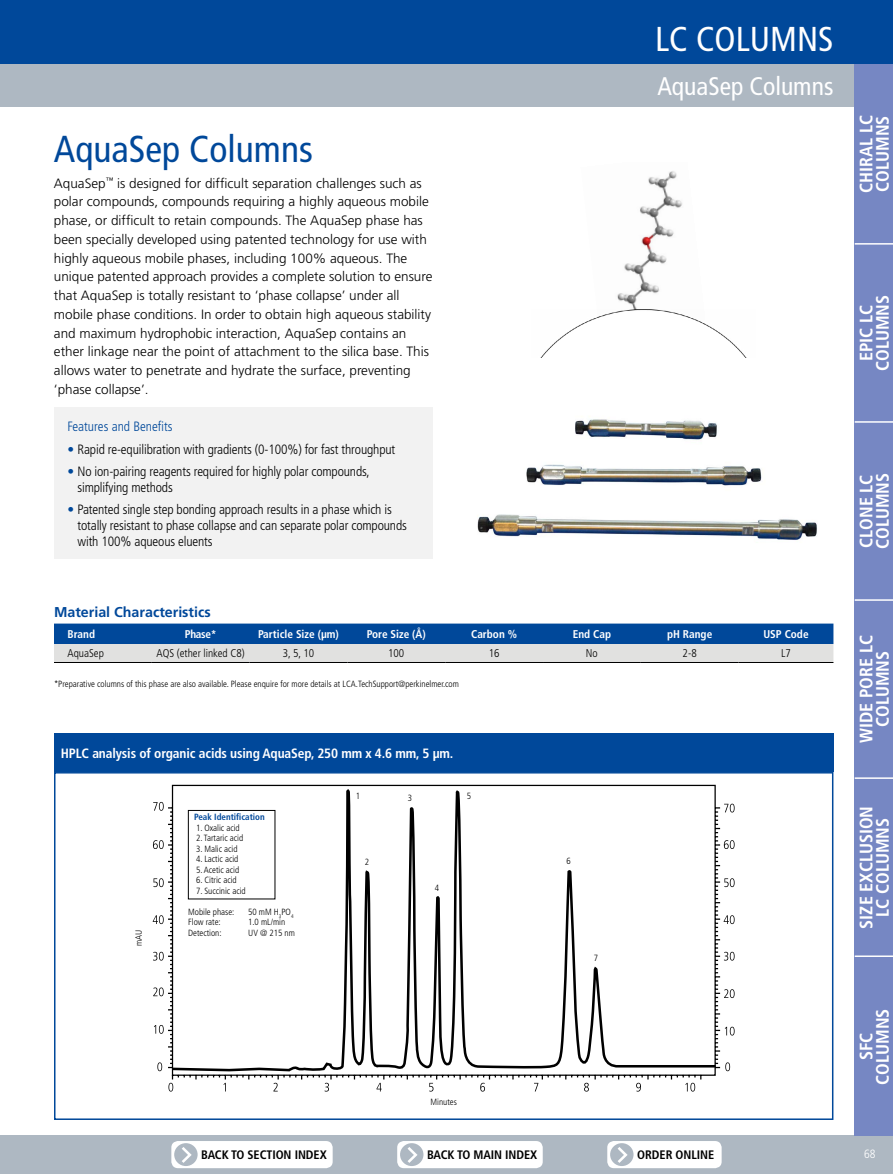
<style>
.page{position:relative;width:893px;height:1174px;background:#fff}
.page>*{position:absolute;margin:0;border:0;box-sizing:border-box;transform-origin:0 0}
.t1{font:condensed 37.5px "Frutiger LT Std";color:#00489a}
.t2{font:condensed 34.5px "Frutiger LT Std";color:#fff}
.t3{font:condensed 25.5px "Frutiger LT Std";color:#fff}
.t4{font:700 condensed 18px/16.5px "Frutiger LT Std";color:#fff;text-align:center}
.t5{font:700 14.25px "Frutiger LT";color:#00489a}
.t6{font:300 13.5px/18.8px "Frutiger LT";color:#000}
.t7{font:300 condensed 13.5px/15.8px "Frutiger LT Std";letter-spacing:-.01em;color:#000}
.t8{font:700 condensed 13.5px "Frutiger LT Std";letter-spacing:-.01em;color:#fff}
.t9{font:300 condensed 13.5px "Frutiger LT Std";color:#00489a}
.t10{font:700 condensed 12.3px "Frutiger LT Std";letter-spacing:-.005em;color:#000}
.t11{font:300 condensed 12px "Frutiger LT Std";color:#fff}
.t12{font:700 condensed 11.25px "Frutiger LT Std";color:#fff}
.t13{font:300 condensed 11.25px "Frutiger LT Std";color:#000}
.t14{font:300 condensed 9px "Frutiger LT Std";color:#000}
.t15{font:700 condensed 9px "Frutiger LT Std";color:#00489a}
.s1{color:#00489a}
</style>
<div class="page">
<div style="left:0;top:1135px;width:893px;height:39px;background:#aeb8c2"></div>
<div style="left:0;top:64px;width:893px;height:42px;background:#aeb8c2"></div>
<div style="left:0;top:0;width:893px;height:64px;background:#00489a"></div>
<div style="left:54px;top:407px;width:378px;height:152px;background:#f2f2f2"></div>
<img style="left:575px;top:419px;width:242px;height:121px">
<svg style="left:54px;top:623px;width:779px;height:39px;background:#6b91bb"></svg>
<hr style="left:54px;top:662px;width:98px;height:1px;background:#000">
<hr style="left:152px;top:662px;width:98px;height:1px;background:#000">
<hr style="left:641px;top:662px;width:98px;height:1px;background:#000">
<hr style="left:739px;top:662px;width:94px;height:1px;background:#000">
<img style="left:617px;top:171px;width:66px;height:138px">
<img style="left:541px;top:309px;width:205px;height:48px">
<div style="left:54px;top:733px;width:779px;height:39px;background:#00489a"></div>
<svg style="left:170px;top:462px;width:548px;height:312px"></svg>
<svg style="left:168px;top:784px;width:553px;height:296px"></svg>
<svg style="left:724px;top:803px;width:11px;height:9px"></svg>
<svg style="left:724px;top:840px;width:11px;height:9px"></svg>
<svg style="left:724px;top:878px;width:11px;height:9px"></svg>
<svg style="left:724px;top:915px;width:11px;height:9px"></svg>
<svg style="left:724px;top:951px;width:11px;height:9px"></svg>
<svg style="left:724px;top:989px;width:11px;height:9px"></svg>
<svg style="left:725px;top:1026px;width:10px;height:9px"></svg>
<svg style="left:725px;top:1062px;width:5px;height:9px"></svg>
<svg style="left:153px;top:802px;width:11px;height:8px"></svg>
<svg style="left:153px;top:840px;width:11px;height:9px"></svg>
<svg style="left:153px;top:878px;width:11px;height:9px"></svg>
<svg style="left:153px;top:915px;width:11px;height:9px"></svg>
<svg style="left:153px;top:951px;width:11px;height:9px"></svg>
<svg style="left:153px;top:987px;width:11px;height:9px"></svg>
<svg style="left:154px;top:1025px;width:10px;height:8px"></svg>
<svg style="left:157px;top:1062px;width:5px;height:9px"></svg>
<svg style="left:168px;top:1082px;width:5px;height:9px"></svg>
<svg style="left:223px;top:1082px;width:3px;height:9px"></svg>
<svg style="left:273px;top:1082px;width:5px;height:9px"></svg>
<svg style="left:325px;top:1082px;width:4px;height:9px"></svg>
<svg style="left:376px;top:1082px;width:6px;height:9px"></svg>
<svg style="left:429px;top:1082px;width:4px;height:9px"></svg>
<svg style="left:480px;top:1082px;width:5px;height:9px"></svg>
<svg style="left:534px;top:1082px;width:4px;height:9px"></svg>
<svg style="left:584px;top:1082px;width:5px;height:9px"></svg>
<svg style="left:636px;top:1082px;width:5px;height:9px"></svg>
<svg style="left:685px;top:1082px;width:10px;height:9px"></svg>
<div style="left:188px;top:810px;width:87px;height:89px;border:1px solid #000"></div>
<div style="left:855px;top:64px;width:38px;height:1071px;background:#7687c3"></div>
<hr style="left:855px;top:243px;width:38px;height:2px;background:#fff">
<hr style="left:855px;top:599px;width:38px;height:2px;background:#fff">
<hr style="left:855px;top:777px;width:38px;height:2px;background:#fff">
<hr style="left:855px;top:421px;width:38px;height:2px;background:#fff">
<hr style="left:855px;top:955px;width:38px;height:2px;background:#fff">
<svg style="left:171px;top:1141px;width:162px;height:27px;background:#f3f4f6"></svg>
<div style="left:201px;top:1149px;width:127px;height:11px;background:#fff"></div>
<svg style="left:397px;top:1141px;width:146px;height:27px;background:#f2f3f5"></svg>
<div style="left:427px;top:1149px;width:112px;height:11px;background:#fff"></div>
<svg style="left:607px;top:1141px;width:115px;height:27px"></svg>
<div style="left:637px;top:1149px;width:81px;height:11px;background:#fff"></div>
<h2 class="t2" style="left:655px;top:19px;width:180px">LC COLUMNS</h2>
<h1 class="t1" style="left:54px;top:127px;width:260px">AquaSep Columns</h1>
<p class="t6" style="left:54px;top:174px;width:380px">AquaSep<sup>™</sup> is designed for difficult separation challenges such as polar compounds, compounds requiring a highly aqueous mobile phase, or difficult to retain compounds. The AquaSep phase has been specially developed using patented technology for use with highly aqueous mobile phases, including 100% aqueous. The unique patented approach provides a complete solution to ensure that AquaSep is totally resistant to ‘phase collapse’ under all mobile phase conditions. In order to obtain high aqueous stability and maximum hydrophobic interaction, AquaSep contains an ether linkage near the point of attachment to the silica base. This allows water to penetrate and hydrate the surface, preventing ‘phase collapse’.</p>
<p class="t9" style="left:67px;top:419px;width:107px">Features and Benefits</p>
<p class="t7" style="left:67px;top:441px;width:329px"><span class="s1">•</span> Rapid re-equilibration with gradients (0-100%) for fast throughput</p>
<p class="t7" style="left:77px;top:464px;width:294px;text-indent:-10px"><span class="s1">•</span> No ion-pairing reagents required for highly polar compounds, simplifying methods</p>
<p class="t7" style="left:77px;top:502px;width:331px;text-indent:-10px"><span class="s1">•</span> Patented single step bonding approach results in a phase which is totally resistant to phase collapse and can separate polar compounds with 100% aqueous eluents</p>
<h3 class="t3" style="left:657px;top:71px;width:178px">AquaSep Columns</h3>
<p class="t5" style="left:54px;top:603px;width:158px">Material Characteristics</p>
<p class="t12" style="left:68px;top:627px;width:29px">Brand</p>
<p class="t12" style="left:185px;top:627px;width:33px">Phase*</p>
<p class="t12" style="left:258px;top:627px;width:82px">Particle Size (µm)</p>
<p class="t12" style="left:367px;top:627px;width:61px">Pore Size (Å)</p>
<p class="t12" style="left:471px;top:627px;width:48px">Carbon %</p>
<p class="t12" style="left:573px;top:627px;width:40px">End Cap</p>
<p class="t12" style="left:667px;top:627px;width:47px">pH Range</p>
<p class="t12" style="left:763px;top:627px;width:47px">USP Code</p>
<p class="t13" style="left:67px;top:647px;width:38px">AquaSep</p>
<p class="t13" style="left:157px;top:647px;width:90px">AQS (ether linked C8)</p>
<p class="t13" style="left:283px;top:647px;width:33px">3, 5, 10</p>
<p class="t13" style="left:388px;top:647px;width:18px">100</p>
<p class="t13" style="left:489px;top:647px;width:12px">16</p>
<p class="t13" style="left:586px;top:647px;width:13px">No</p>
<p class="t13" style="left:683px;top:647px;width:16px">2-8</p>
<p class="t13" style="left:781px;top:647px;width:11px">L7</p>
<p class="t14" style="left:54px;top:678px;width:406px">*Preparative columns of this phase are also available. Please enquire for more details at LCA.TechSupport@perkinelmer.com</p>
<p class="t8" style="left:61px;top:745px;width:394px">HPLC analysis of organic acids using AquaSep, 250 mm x 4.6 mm, 5 µm.</p>
<p class="t14" style="left:134px;top:946px;width:18px;rotate:-90deg">mAU</p>
<p class="t15" style="left:194px;top:811px;width:72px">Peak Identification</p>
<p class="t14" style="left:196px;top:822px;width:45px">1. Oxalic acid</p>
<p class="t14" style="left:196px;top:833px;width:49px">2. Tartaric acid</p>
<p class="t14" style="left:196px;top:843px;width:43px">3. Malic acid</p>
<p class="t14" style="left:196px;top:854px;width:44px">4. Lactic acid</p>
<p class="t14" style="left:196px;top:864px;width:45px">5. Acetic acid</p>
<p class="t14" style="left:196px;top:875px;width:42px">6. Citric acid</p>
<p class="t14" style="left:196px;top:885px;width:51px">7. Succinic acid</p>
<p class="t14" style="left:188px;top:906px;width:48px">Mobile phase:</p>
<p class="t14" style="left:248px;top:906px;width:47px">50 mM H<sub>3</sub>PO<sub>4</sub></p>
<p class="t14" style="left:188px;top:917px;width:34px">Flow rate:</p>
<p class="t14" style="left:248px;top:917px;width:39px">1.0 mL/min</p>
<p class="t14" style="left:188px;top:927px;width:35px">Detection:</p>
<p class="t14" style="left:248px;top:927px;width:48px">UV @ 215 nm</p>
<p class="t14" style="left:356px;top:791px;width:6px">1</p>
<p class="t14" style="left:365px;top:857px;width:6px">2</p>
<p class="t14" style="left:408px;top:792px;width:6px">3</p>
<p class="t14" style="left:435px;top:882px;width:6px">4</p>
<p class="t14" style="left:467px;top:791px;width:6px">5</p>
<p class="t14" style="left:430px;top:1096px;width:28px">Minutes</p>
<p class="t14" style="left:566px;top:855px;width:6px">6</p>
<p class="t14" style="left:594px;top:953px;width:6px">7</p>
<p class="t10" style="left:201px;top:1147px;width:127px">BACK TO SECTION INDEX</p>
<p class="t10" style="left:427px;top:1147px;width:112px">BACK TO MAIN INDEX</p>
<p class="t10" style="left:637px;top:1147px;width:79px">ORDER ONLINE</p>
<h3 class="t4" style="left:858px;top:193px;width:79px;text-align:left;rotate:-90deg">CHIRAL LC<br>COLUMNS</h3>
<h3 class="t4" style="left:858px;top:371px;width:77px;rotate:-90deg">EPIC LC<br>COLUMNS</h3>
<h3 class="t4" style="left:858px;top:549px;width:77px;text-align:left;rotate:-90deg">CLONE LC<br>COLUMNS</h3>
<h3 class="t4" style="left:858px;top:743px;width:109px;rotate:-90deg">WIDE PORE LC<br>COLUMNS</h3>
<h3 class="t4" style="left:858px;top:928px;width:124px;rotate:-90deg">SIZE EXCLUSION<br>LC COLUMNS</h3>
<h3 class="t4" style="left:858px;top:1084px;width:77px;rotate:-90deg">SFC<br>COLUMNS</h3>
<p class="t11" style="left:864px;top:1146px;width:13px">68</p>
</div>
